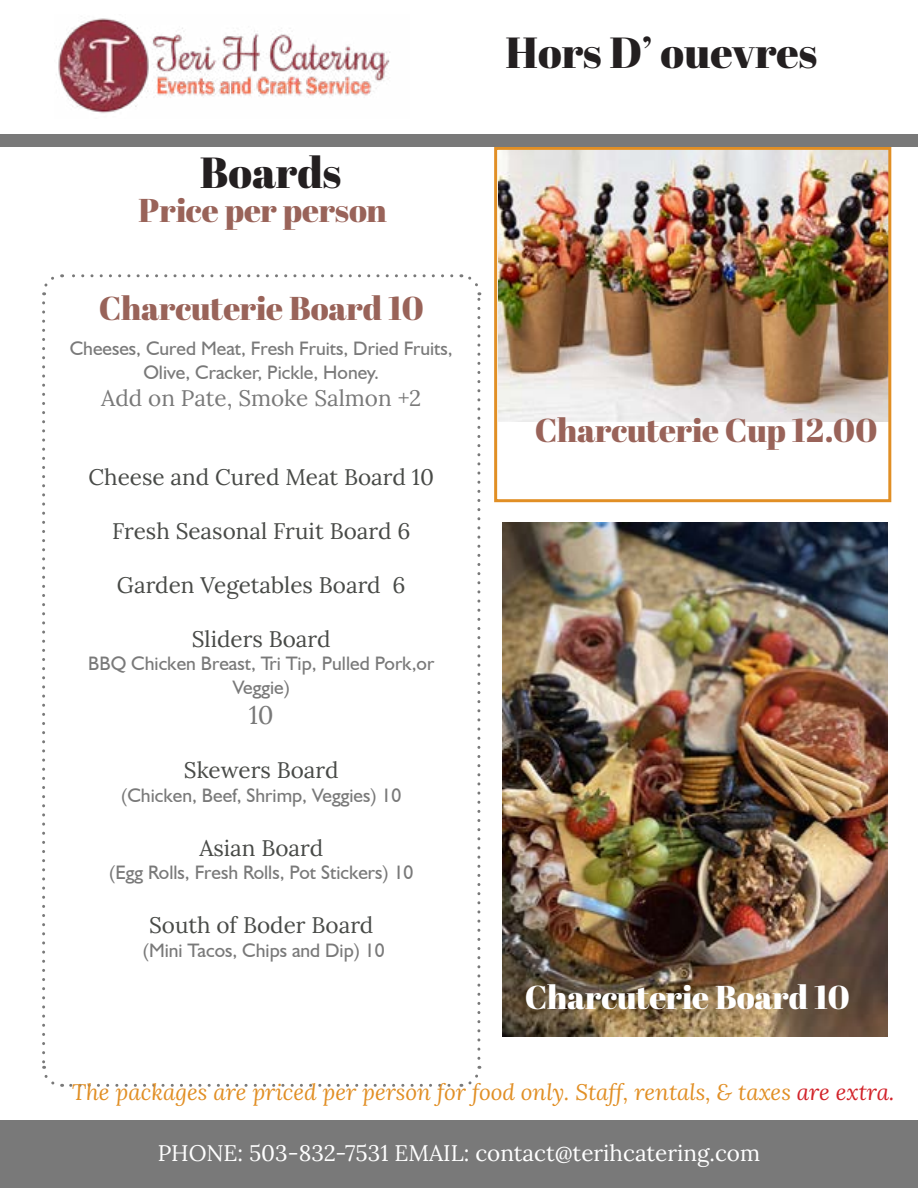
<style>
.page{position:relative;width:918px;height:1188px;background:#fff}
.page>*{position:absolute;margin:0;border:0;box-sizing:border-box;transform-origin:0 0}
.t1{font:43.5px "Abril Fatface";color:#231f20}
.t2{font:33px "Abril Fatface";letter-spacing:-.005em;color:#996359}
.t3{font:33px "Abril Fatface";letter-spacing:-.01em;color:#fff}
.t4{font:25.5px "Lora";color:#797979}
.t5{font:22.5px "Lora";color:#484a47}
.t6{font:italic 22.5px "Lora";color:#e18f25}
.t7{font:22.5px "Lora";color:#fff}
.t8{font:22.5px "Lora";color:#797979}
.t9{font:19.5px/23.4px "Humanist 521 BT";color:#797979;text-align:center}
.s1{color:#d2232a}
</style>
<div class="page">
<svg style="left:42px;top:303px;width:21px;height:784px"></svg>
<svg style="left:71px;top:1066px;width:411px;height:21px"></svg>
<svg style="left:461px;top:274px;width:20px;height:784px"></svg>
<svg style="left:42px;top:274px;width:410px;height:21px"></svg>
<img style="left:499px;top:151px;width:388px;height:270px">
<div style="left:494px;top:147px;width:397px;height:355px;border:3px solid #e18f25"></div>
<div style="left:0;top:134px;width:918px;height:13px;background:#797979"></div>
<img style="left:56px;top:18px;width:334px;height:95px">
<img style="left:502px;top:522px;width:386px;height:514px">
<div style="left:0;top:1120px;width:918px;height:68px;background:#797979"></div>
<h1 class="t1" style="left:200px;top:142px;width:143px">Boards</h1>
<h2 class="t2" style="left:138px;top:187px;width:250px">Price per person</h2>
<h2 class="t2" style="left:99px;top:285px;width:326px">Charcuterie Board 10</h2>
<p class="t9" style="left:70px;top:337px;width:385px">Cheeses, Cured Meat, Fresh Fruits, Dried Fruits,<br>Olive, Cracker, Pickle, Honey.</p>
<p class="t8" style="left:101px;top:381px;width:321px">Add on Pate, Smoke Salmon +2</p>
<p class="t5" style="left:89px;top:460px;width:347px">Cheese and Cured Meat Board 10</p>
<p class="t5" style="left:112px;top:514px;width:300px">Fresh Seasonal Fruit Board 6</p>
<p class="t5" style="left:117px;top:568px;width:290px">Garden Vegetables Board 6</p>
<p class="t5" style="left:192px;top:622px;width:140px">Sliders Board</p>
<p class="t9" style="left:88px;top:652px;width:348px">BBQ Chicken Breast, Tri Tip, Pulled Pork,or<br>Veggie)</p>
<h3 class="t4" style="left:249px;top:696px;width:27px">10</h3>
<p class="t5" style="left:184px;top:753px;width:156px">Skewers Board</p>
<p class="t9" style="left:121px;top:783px;width:281px">(Chicken, Beef, Shrimp, Veggies) 10</p>
<p class="t5" style="left:199px;top:831px;width:125px">Asian Board</p>
<p class="t9" style="left:109px;top:861px;width:306px">(Egg Rolls, Fresh Rolls, Pot Stickers) 10</p>
<p class="t5" style="left:149px;top:908px;width:226px">South of Boder Board</p>
<p class="t9" style="left:143px;top:938px;width:243px">(Mini Tacos, Chips and Dip) 10</p>
<h1 class="t1" style="left:506px;top:22px;width:313px">Hors D’ ouevres</h1>
<h2 class="t2" style="left:535px;top:407px;width:344px">Charcuterie Cup 12.00</h2>
<h2 class="t3" style="left:525px;top:974px;width:326px">Charcuterie Board 10</h2>
<p class="t6" style="left:72px;top:1077px;width:824px">The packages are priced per person for food only. Staff, rentals, &amp; taxes <span class="s1">are extra.</span></p>
<p class="t7" style="left:158px;top:1136px;width:604px">PHONE: 503-832-7531 EMAIL: contact@terihcatering.com</p>
</div>
